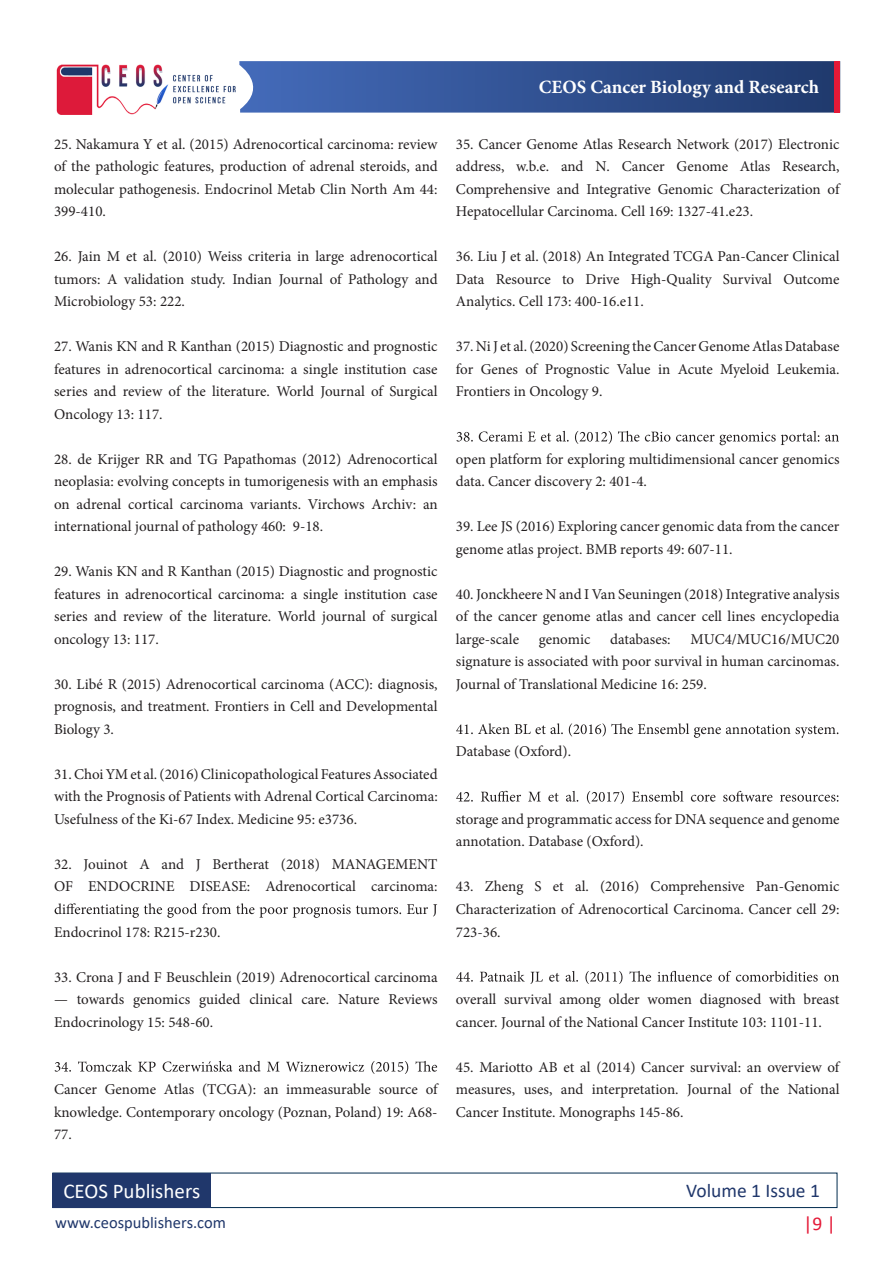
<style>
.page{position:relative;width:893px;height:1263px;background:#fff}
.page>*{position:absolute;margin:0;border:0;box-sizing:border-box;transform-origin:0 0}
.t1{font:21px "Calibri";color:#fff}
.t2{font:19.5px "Calibri";color:#20376b}
.t3{font:19.5px "Calibri";color:#e41937}
.t4{font:700 18.75px "Minion Pro";color:#fff}
.t5{font:16.5px "Calibri";color:#20376b}
.t6{font:15px/22.5px "Minion Pro";color:#231f20;text-align:justify}
</style>
<div class="page">
<svg style="left:239px;top:61px;width:601px;height:52px;background:#385594"></svg>
<img style="left:56px;top:64px;width:180px;height:51px">
<div style="left:52px;top:1173px;width:785px;height:35px;border:1px solid #002b4e"></div>
<div style="left:52px;top:1173px;width:159px;height:34px;background:#20376b"></div>
<svg style="left:55px;top:903px;width:382px;height:15px"></svg>
<svg style="left:55px;top:1061px;width:382px;height:13px"></svg>
<svg style="left:456px;top:431px;width:383px;height:14px"></svg>
<svg style="left:456px;top:723px;width:382px;height:15px"></svg>
<svg style="left:456px;top:791px;width:382px;height:13px"></svg>
<svg style="left:456px;top:971px;width:383px;height:13px"></svg>
<p class="t6" style="left:54px;top:133px;width:385px">25. Nakamura Y et al. (2015) Adrenocortical carcinoma: review of the pathologic features, production of adrenal steroids, and molecular pathogenesis. Endocrinol Metab Clin North Am 44:<br>399-410.</p>
<p class="t6" style="left:54px;top:245px;width:385px">26. Jain M et al. (2010) Weiss criteria in large adrenocortical tumors: A validation study. Indian Journal of Pathology and Microbiology 53: 222.</p>
<p class="t6" style="left:54px;top:335px;width:385px">27. Wanis KN and R Kanthan (2015) Diagnostic and prognostic features in adrenocortical carcinoma: a single institution case series and review of the literature. World Journal of Surgical Oncology 13: 117.</p>
<p class="t6" style="left:54px;top:448px;width:385px">28. de Krijger RR and TG Papathomas (2012) Adrenocortical neoplasia: evolving concepts in tumorigenesis with an emphasis on adrenal cortical carcinoma variants. Virchows Archiv: an international journal of pathology 460: 9-18.</p>
<p class="t6" style="left:54px;top:560px;width:385px">29. Wanis KN and R Kanthan (2015) Diagnostic and prognostic features in adrenocortical carcinoma: a single institution case series and review of the literature. World journal of surgical oncology 13: 117.</p>
<p class="t6" style="left:54px;top:673px;width:385px">30. Libé R (2015) Adrenocortical carcinoma (ACC): diagnosis, prognosis, and treatment. Frontiers in Cell and Developmental Biology 3.</p>
<p class="t6" style="left:54px;top:763px;width:385px">31.ChoiYMet al.(2016)Clinicopathological FeaturesAssociated with the Prognosis of Patients with Adrenal Cortical Carcinoma:<br>Usefulness of the Ki-67 Index. Medicine 95: e3736.</p>
<p class="t6" style="left:54px;top:853px;width:385px">32. Jouinot A and J Bertherat (2018) MANAGEMENT<br>OF ENDOCRINE DISEASE: Adrenocortical carcinoma:</p>
<p class="t6" style="left:54px;top:920px;width:168px">Endocrinol 178: R215-r230.</p>
<p class="t6" style="left:54px;top:965px;width:385px">33. Crona J and F Beuschlein (2019) Adrenocortical carcinoma</p>
<p class="t6" style="left:54px;top:988px;width:385px">— towards genomics guided clinical care. Nature Reviews<br>Endocrinology 15: 548-60.</p>
<p class="t6" style="left:54px;top:1078px;width:385px">Cancer Genome Atlas (TCGA): an immeasurable source of knowledge. Contemporary oncology (Poznan, Poland) 19: A68- 77.</p>
<p class="t4" style="left:539px;top:74px;width:282px">CEOS Cancer Biology and Research</p>
<p class="t6" style="left:456px;top:133px;width:385px">35. Cancer Genome Atlas Research Network (2017) Electronic address, w.b.e. and N. Cancer Genome Atlas Research, Comprehensive and Integrative Genomic Characterization of Hepatocellular Carcinoma. Cell 169: 1327-41.e23.</p>
<p class="t6" style="left:456px;top:245px;width:385px">36. Liu J et al. (2018) An Integrated TCGA Pan-Cancer Clinical Data Resource to Drive High-Quality Survival Outcome Analytics. Cell 173: 400-16.e11.</p>
<p class="t6" style="left:456px;top:335px;width:385px">37.NiJ et al.(2020) Screening theCancer GenomeAtlas Database for Genes of Prognostic Value in Acute Myeloid Leukemia.<br>Frontiers in Oncology 9.</p>
<p class="t6" style="left:456px;top:448px;width:385px">open platform for exploring multidimensional cancer genomics data. Cancer discovery 2: 401-4.</p>
<p class="t6" style="left:456px;top:515px;width:385px">39. Lee JS (2016) Exploring cancer genomic data from the cancer genome atlas project. BMB reports 49: 607-11.</p>
<p class="t6" style="left:456px;top:583px;width:385px">40. Jonckheere N and I Van Seuningen (2018) Integrative analysis of the cancer genome atlas and cancer cell lines encyclopedia large-scale</p>
<p class="t6" style="left:539px;top:628px;width:53px">genomic</p>
<p class="t6" style="left:610px;top:628px;width:62px">databases:</p>
<p class="t6" style="left:456px;top:628px;width:385px;text-indent:234px">MUC4/MUC16/MUC20 signature is associated with poor survival in human carcinomas.<br>Journal of Translational Medicine 16: 259.</p>
<p class="t6" style="left:456px;top:740px;width:117px">Database (Oxford).</p>
<p class="t6" style="left:456px;top:808px;width:385px">storage and programmatic access for DNA sequence and genome annotation. Database (Oxford).</p>
<p class="t6" style="left:456px;top:875px;width:385px">43. Zheng S et al. (2016) Comprehensive Pan-Genomic Characterization of Adrenocortical Carcinoma. Cancer cell 29:<br>723-36.</p>
<p class="t6" style="left:456px;top:988px;width:385px">overall survival among older women diagnosed with breast cancer. Journal of the National Cancer Institute 103: 1101-11.</p>
<p class="t6" style="left:456px;top:1055px;width:385px">45. Mariotto AB et al (2014) Cancer survival: an overview of measures, uses, and interpretation. Journal of the National Cancer Institute. Monographs 145-86.</p>
<h1 class="t1" style="left:63px;top:1176px;width:138px">CEOS Publishers</h1>
<h2 class="t2" style="left:686px;top:1177px;width:135px">Volume 1 Issue 1</h2>
<h2 class="t3" style="left:803px;top:1210px;width:34px">|9 |</h2>
<p class="t5" style="left:55px;top:1211px;width:172px">www.ceospublishers.com</p>
</div>
